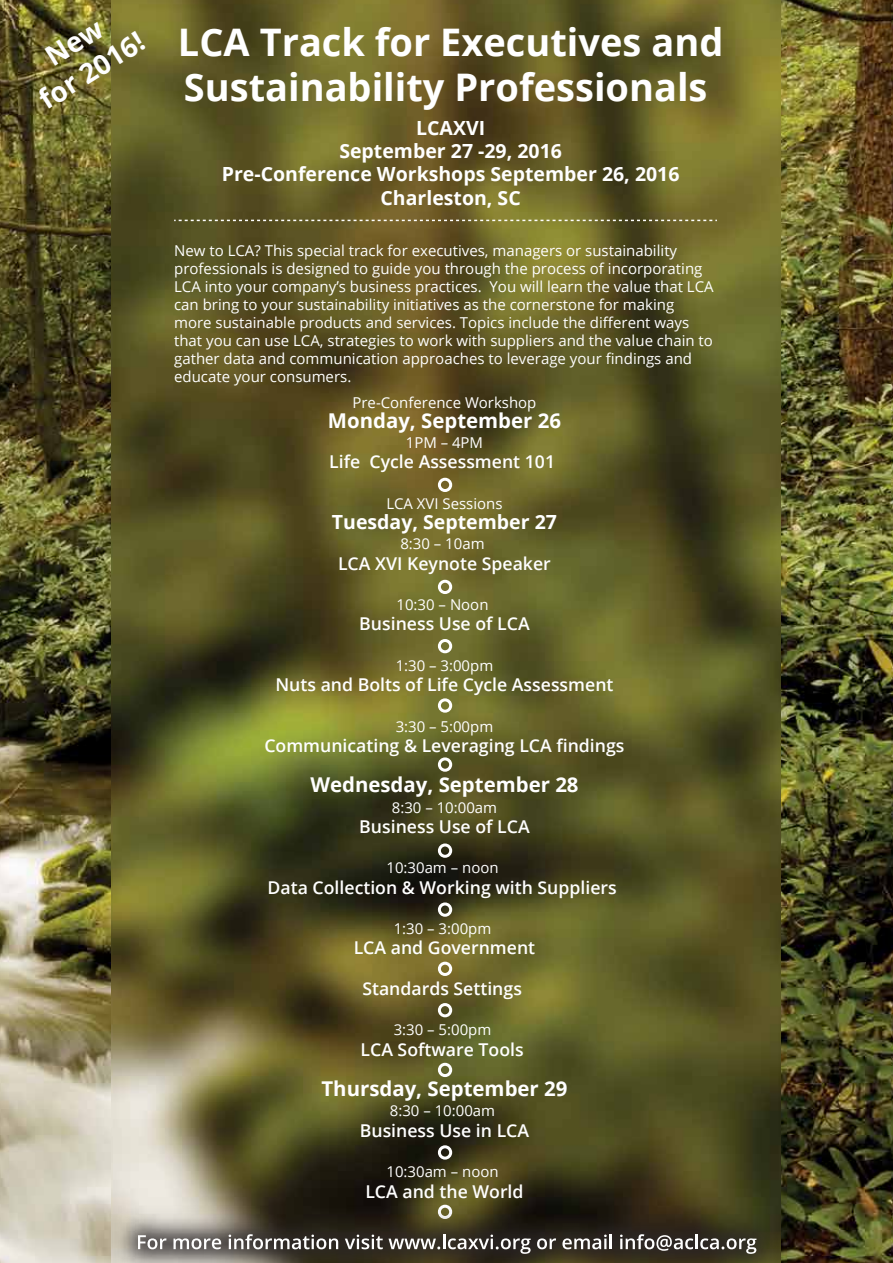
<style>
.page{position:relative;width:893px;height:1263px;background:#fff}
.page>*{position:absolute;margin:0;border:0;box-sizing:border-box;transform-origin:0 0}
.t1{font:700 37.95px/45.6px "Open Sans";color:#fff}
.t2{font:700 27.6px/33.2px "Open Sans";color:#fff;text-align:center}
.t3{font:700 20.4px "Open Sans";color:#fff}
.t4{font:700 19.5px/23.4px "Open Sans";color:#fff;text-align:center}
.t5{font:600 17.7px "Open Sans";color:#fff}
.t6{font:15px/18px "Open Sans";color:#fff}
</style>
<div class="page">
<img style="left:0;top:0;width:893px;height:1263px">
<img style="left:111px;top:0;width:669px;height:1154px">
<div style="left:438px;top:478px;width:14px;height:14px;border:3px solid #fff;border-radius:50%"></div>
<div style="left:438px;top:580px;width:14px;height:14px;border:3px solid #fff;border-radius:50%"></div>
<div style="left:438px;top:639px;width:14px;height:14px;border:3px solid #fff;border-radius:50%"></div>
<div style="left:438px;top:698px;width:14px;height:15px;border:3px solid #fff;border-radius:50%"></div>
<div style="left:438px;top:757px;width:14px;height:15px;border:3px solid #fff;border-radius:50%"></div>
<div style="left:438px;top:843px;width:14px;height:15px;border:3px solid #fff;border-radius:50%"></div>
<div style="left:438px;top:902px;width:14px;height:15px;border:3px solid #fff;border-radius:50%"></div>
<div style="left:438px;top:962px;width:14px;height:14px;border:3px solid #fff;border-radius:50%"></div>
<div style="left:438px;top:1003px;width:14px;height:14px;border:3px solid #fff;border-radius:50%"></div>
<div style="left:438px;top:1063px;width:14px;height:14px;border:3px solid #fff;border-radius:50%"></div>
<div style="left:438px;top:1145px;width:14px;height:14px;border:3px solid #fff;border-radius:50%"></div>
<svg style="left:174px;top:220px;width:543px;height:1px"></svg>
<img style="left:58px;top:1154px;width:779px;height:109px">
<img style="left:115px;top:1212px;width:664px;height:51px">
<svg style="left:138px;top:1235px;width:28px;height:14px"></svg>
<svg style="left:173px;top:1238px;width:48px;height:11px"></svg>
<svg style="left:229px;top:1234px;width:109px;height:15px"></svg>
<svg style="left:345px;top:1234px;width:38px;height:15px"></svg>
<svg style="left:389px;top:1234px;width:142px;height:20px;background:#605c55"></svg>
<svg style="left:537px;top:1238px;width:19px;height:11px"></svg>
<svg style="left:562px;top:1234px;width:50px;height:15px"></svg>
<svg style="left:620px;top:1234px;width:73px;height:17px"></svg>
<hr style="left:695px;top:1234px;width:3px;height:15px;background:#fff">
<svg style="left:700px;top:1238px;width:56px;height:16px"></svg>
<h2 class="t2" style="left:15px;top:59px;width:120px;rotate:-32deg">New<br>for 2016!</h2>
<h1 class="t1" style="left:178px;top:18px;width:547px">LCA Track for Executives and<br>Sustainability Professionals</h1>
<h3 class="t4" style="left:222px;top:115px;width:459px">LCAXVI<br>September 27 -29, 2016<br>Pre-Conference Workshops September 26, 2016<br>Charleston, SC</h3>
<p class="t6" style="left:174px;top:241px;width:541px">New to LCA? This special track for executives, managers or sustainability professionals is designed to guide you through the process of incorporating LCA into your company’s business practices. You will learn the value that LCA can bring to your sustainability initiatives as the cornerstone for making more sustainable products and services. Topics include the different ways that you can use LCA, strategies to work with suppliers and the value chain to gather data and communication approaches to leverage your findings and educate your consumers.</p>
<p class="t6" style="left:353px;top:393px;width:185px">Pre-Conference Workshop</p>
<h3 class="t3" style="left:328px;top:406px;width:235px">Monday, September 26</h3>
<p class="t6" style="left:406px;top:433px;width:79px">1PM – 4PM</p>
<p class="t5" style="left:329px;top:450px;width:227px">Life Cycle Assessment 101</p>
<p class="t6" style="left:386px;top:494px;width:118px">LCA XVI Sessions</p>
<h3 class="t4" style="left:332px;top:510px;width:227px">Tuesday, September 27</h3>
<p class="t6" style="left:400px;top:535px;width:86px">8:30 – 10am</p>
<p class="t5" style="left:338px;top:551px;width:214px">LCA XVI Keynote Speaker</p>
<p class="t6" style="left:397px;top:595px;width:93px">10:30 – Noon</p>
<p class="t5" style="left:359px;top:612px;width:172px">Business Use of LCA</p>
<p class="t6" style="left:396px;top:656px;width:99px">1:30 – 3:00pm</p>
<p class="t5" style="left:275px;top:673px;width:340px">Nuts and Bolts of Life Cycle Assessment</p>
<p class="t6" style="left:396px;top:717px;width:99px">3:30 – 5:00pm</p>
<p class="t5" style="left:264px;top:733px;width:362px">Communicating &amp; Leveraging LCA findings</p>
<h3 class="t3" style="left:310px;top:771px;width:270px">Wednesday, September 28</h3>
<p class="t6" style="left:392px;top:798px;width:107px">8:30 – 10:00am</p>
<p class="t5" style="left:359px;top:814px;width:172px">Business Use of LCA</p>
<p class="t6" style="left:386px;top:859px;width:114px">10:30am – noon</p>
<p class="t5" style="left:268px;top:875px;width:351px">Data Collection &amp; Working with Suppliers</p>
<p class="t6" style="left:394px;top:919px;width:99px">1:30 – 3:00pm</p>
<p class="t5" style="left:354px;top:936px;width:183px">LCA and Government</p>
<p class="t5" style="left:362px;top:976px;width:161px">Standards Settings</p>
<p class="t6" style="left:394px;top:1021px;width:99px">3:30 – 5:00pm</p>
<p class="t5" style="left:361px;top:1037px;width:165px">LCA Software Tools</p>
<h3 class="t3" style="left:321px;top:1074px;width:247px">Thursday, September 29</h3>
<p class="t6" style="left:390px;top:1102px;width:107px">8:30 – 10:00am</p>
<p class="t5" style="left:360px;top:1118px;width:171px">Business Use in LCA</p>
<p class="t6" style="left:386px;top:1162px;width:114px">10:30am – noon</p>
<p class="t5" style="left:365px;top:1179px;width:160px">LCA and the World</p>
</div>
